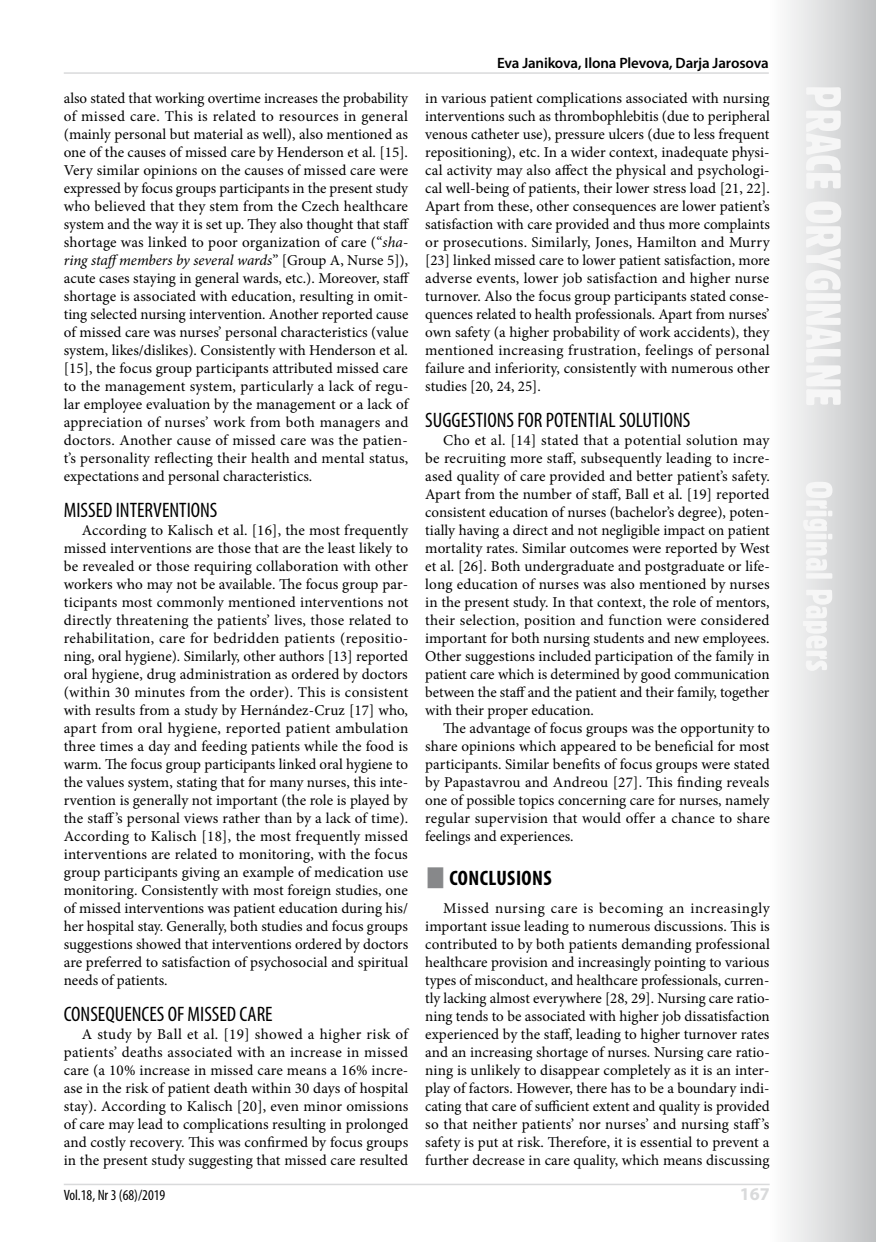
<style>
.page{position:relative;width:876px;height:1242px;background:#fff}
.page>*{position:absolute;margin:0;border:0;box-sizing:border-box;transform-origin:0 0}
.t1{font:condensed 21px "Myriad Pro";color:#000}
.t2{font:700 condensed 21px "Myriad Pro";letter-spacing:.02em;color:#000}
.t3{font:700 18px "Myriad Pro";color:#d9dadb}
.t4{font:15px/18px "Minion Pro";letter-spacing:.005em;color:#000;text-align:justify}
.t5{font:600 15px "Myriad Pro";letter-spacing:-.01em;color:#000}
.t6{font:condensed 15px "Myriad Pro";color:#000}
.s1{font-style:italic}
</style>
<div class="page">
<svg style="left:787px;top:0;width:89px;height:1242px"></svg>
<svg style="left:803px;top:87px;width:38px;height:584px"></svg>
<hr style="left:64px;top:1183px;width:706px;height:2px;background:#d9dadb">
<hr style="left:64px;top:72px;width:705px;height:2px;background:#d9dadb">
<p class="t4" style="left:64px;top:89px;width:347px;text-align:left">also stated that working overtime increases the probability of missed care. This is related to resources in general (mainly personal but material as well), also mentioned as one of the causes of missed care by Henderson et al. [15].<br>Very similar opinions on the causes of missed care were expressed by focus groups participants in the present study who believed that they stem from the Czech healthcare system and the way it is set up. They also thought that staff shortage was linked to poor organization of care (“<span class="s1">sha&shy;ring staffmembers by several wards</span>” [Group A, Nurse 5]), acute cases staying in general wards, etc.). Moreover, staff shortage is associated with education, resulting in omit&shy;ting selected nursing intervention. Another reported cause of missed care was nurses’ personal characteristics (value system, likes/dislikes). Consistently with Henderson et al. [15], the focus group participants attributed missed care to the management system, particularly a lack of regu&shy;lar employee evaluation by the management or a lack of appreciation of nurses’ work from both managers and doctors. Another cause of missed care was the patien&shy;t’s personality reflecting their health and mental status, expectations and personal characteristics.</p>
<h1 class="t1" style="left:64px;top:497px;width:155px">MISSED INTERVENTIONS</h1>
<p class="t4" style="left:64px;top:521px;width:346px;text-indent:18px">According to Kalisch et al. [16], the most frequently missed interventions are those that are the least likely to be revealed or those requiring collaboration with other workers who may not be available. The focus group par&shy;ticipants most commonly mentioned interventions not directly threatening the patients’ lives, those related to rehabilitation, care for bedridden patients (repositio&shy;ning, oral hygiene). Similarly, other authors [13] reported oral hygiene, drug administration as ordered by doctors (within 30 minutes from the order). This is consistent with results from a study by Hernández-Cruz [17] who, apart from oral hygiene, reported patient ambulation three times a day and feeding patients while the food is warm. The focus group participants linked oral hygiene to the values system, stating that for many nurses, this inte&shy;rvention is generally not important (the role is played by the staff’s personal views rather than by a lack of time).<br>According to Kalisch [18], the most frequently missed interventions are related to monitoring, with the focus group participants giving an example of medication use monitoring. Consistently with most foreign studies, one of missed interventions was patient education during his/ her hospital stay. Generally, both studies and focus groups suggestions showed that interventions ordered by doctors are preferred to satisfaction of psychosocial and spiritual needs of patients.</p>
<h1 class="t1" style="left:64px;top:1001px;width:210px">CONSEQUENCES OF MISSED CARE</h1>
<p class="t4" style="left:64px;top:1025px;width:346px;text-indent:18px">A study by Ball et al. [19] showed a higher risk of patients’ deaths associated with an increase in missed care (a 10% increase in missed care means a 16% incre&shy;ase in the risk of patient death within 30 days of hospital stay). According to Kalisch [20], even minor omissions of care may lead to complications resulting in prolonged and costly recovery. This was confirmed by focus groups in the present study suggesting that missed care resulted</p>
<p class="t5" style="left:497px;top:53px;width:273px">Eva Janikova, Ilona Plevova, Darja Jarosova</p>
<p class="t4" style="left:425px;top:89px;width:346px">in various patient complications associated with nursing interventions such as thrombophlebitis (due to peripheral venous catheter use), pressure ulcers (due to less frequent repositioning), etc. In a wider context, inadequate physi&shy;cal activity may also affect the physical and psychologi&shy;cal well-being of patients, their lower stress load [21, 22].<br>Apart from these, other consequences are lower patient’s satisfaction with care provided and thus more complaints or prosecutions. Similarly, Jones, Hamilton and Murry [23] linked missed care to lower patient satisfaction, more adverse events, lower job satisfaction and higher nurse turnover. Also the focus group participants stated conse&shy;quences related to health professionals. Apart from nurses’ own safety (a higher probability of work accidents), they mentioned increasing frustration, feelings of personal failure and inferiority, consistently with numerous other studies [20, 24, 25].</p>
<h1 class="t1" style="left:425px;top:407px;width:267px">SUGGESTIONS FOR POTENTIAL SOLUTIONS</h1>
<p class="t4" style="left:425px;top:431px;width:346px;text-indent:18px">Cho et al. [14] stated that a potential solution may be recruiting more staff, subsequently leading to incre&shy;ased quality of care provided and better patient’s safety.<br>Apart from the number of staff, Ball et al. [19] reported consistent education of nurses (bachelor’s degree), poten&shy;tially having a direct and not negligible impact on patient mortality rates. Similar outcomes were reported by West et al. [26]. Both undergraduate and postgraduate or life&shy;long education of nurses was also mentioned by nurses in the present study. In that context, the role of mentors, their selection, position and function were considered important for both nursing students and new employees.<br>Other suggestions included participation of the family in patient care which is determined by good communication between the staff and the patient and their family, together with their proper education.</p>
<p class="t4" style="left:425px;top:719px;width:346px;text-indent:18px">The advantage of focus groups was the opportunity to share opinions which appeared to be beneficial for most participants. Similar benefits of focus groups were stated by Papastavrou and Andreou [27]. This finding reveals one of possible topics concerning care for nurses, namely regular supervision that would offer a chance to share feelings and experiences.</p>
<h1 class="t2" style="left:449px;top:864px;width:104px">CONCLUSIONS</h1>
<p class="t4" style="left:425px;top:899px;width:346px;text-indent:18px">Missed nursing care is becoming an increasingly important issue leading to numerous discussions. This is contributed to by both patients demanding professional healthcare provision and increasingly pointing to various types of misconduct, and healthcare professionals, curren&shy;tly lacking almost everywhere [28, 29]. Nursing care ratio&shy;ning tends to be associated with higher job dissatisfaction experienced by the staff, leading to higher turnover rates and an increasing shortage of nurses. Nursing care ratio&shy;ning is unlikely to disappear completely as it is an inter&shy;play of factors. However, there has to be a boundary indi&shy;cating that care of sufficient extent and quality is provided so that neither patients’ nor nurses’ and nursing staff’s safety is put at risk. Therefore, it is essential to prevent a further decrease in care quality, which means discussing</p>
<p class="t6" style="left:64px;top:1186px;width:103px">Vol.18, Nr 3 (68)/2019</p>
<p class="t3" style="left:740px;top:1182px;width:31px">167</p>
</div>
